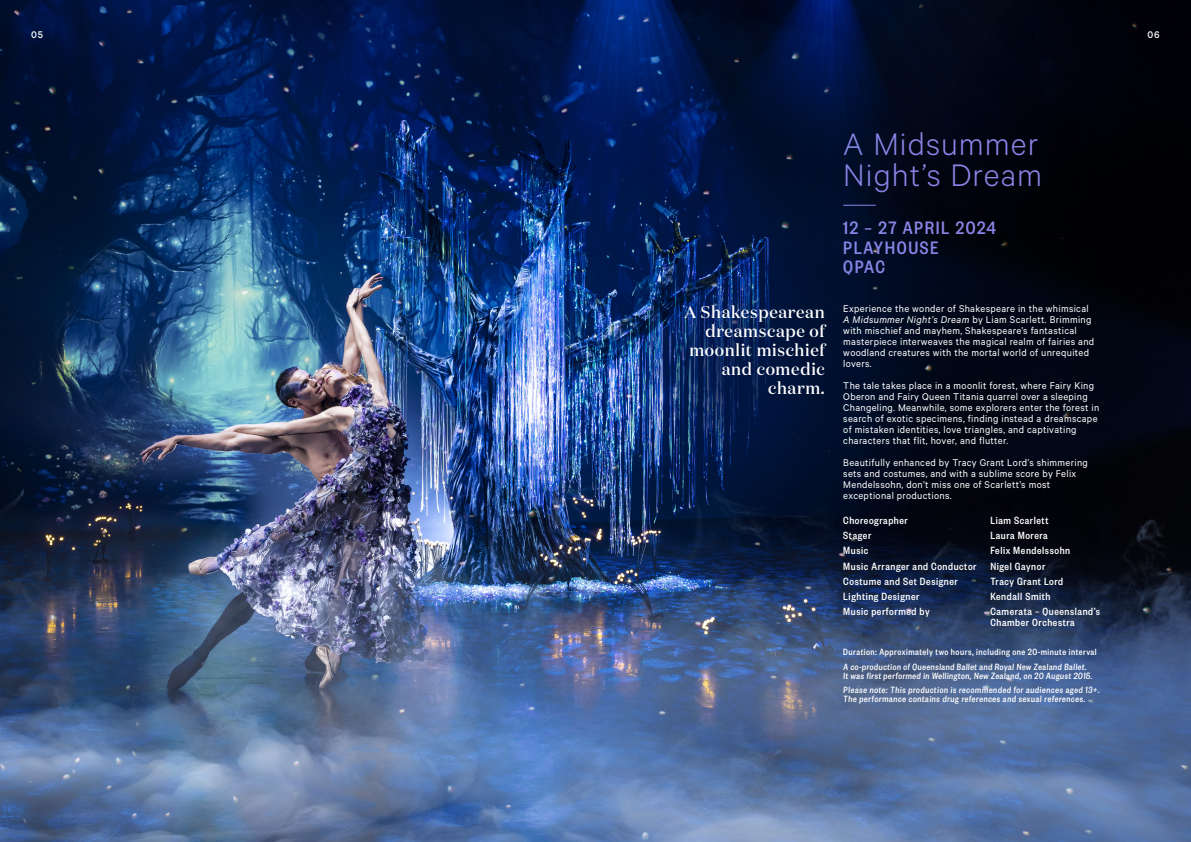
<style>
.page{position:relative;width:1191px;height:842px;background:#fff}
.page>*{position:absolute;margin:0;border:0;box-sizing:border-box;transform-origin:0 0}
.t1{font:300 35px/31px "Calibre";letter-spacing:.03em;color:#8b85e8}
.t2{font:500 19.8px/19.8px "Founders Grotesk Cond";letter-spacing:.08em;color:#8b85e8}
.t3{font:500 17px/19px "Domaine Display";letter-spacing:.04em;color:#fff;text-align:right}
.t4{font:500 11.5px/15.2px "Founders Grotesk Cond";letter-spacing:.05em;color:#fff}
.t5{font:11px/11px "Calibre";letter-spacing:.03em;color:#fff}
.t6{font:500 10.9px "Calibre";color:#fff}
.t7{font:500 10px/14.7px "Founders Grotesk Cond";letter-spacing:.05em;color:#fff}
.s1{font-style:italic}
</style>
<div class="page">
<img style="left:0;top:0;width:1191px;height:842px">
<hr style="left:843px;top:205px;width:32px;height:1px;background:#8b85e8">
<p class="t6" style="left:31px;top:29px;width:13px">05</p>
<p class="t6" style="left:1147px;top:29px;width:14px">06</p>
<h3 class="t3" style="left:684px;top:302px;width:142px">A Shakespearean dreamscape of moonlit mischief and comedic charm.</h3>
<h1 class="t1" style="left:843px;top:127px;width:200px">A Midsummer<br>Night’s Dream</h1>
<h2 class="t2" style="left:843px;top:217px;width:154px">12 – 27 APRIL 2024<br>PLAYHOUSE<br>QPAC</h2>
<p class="t5" style="left:843px;top:302px;width:252px">Experience the wonder of Shakespeare in the whimsical <span class="s1">A Midsummer Night’s Dream</span> by Liam Scarlett. Brimming with mischief and mayhem, Shakespeare’s fantastical masterpiece interweaves the magical realm of fairies and woodland creatures with the mortal world of unrequited lovers.</p>
<p class="t5" style="left:843px;top:379px;width:257px">The tale takes place in a moonlit forest, where Fairy King Oberon and Fairy Queen Titania quarrel over a sleeping Changeling. Meanwhile, some explorers enter the forest in search of exotic specimens, finding instead a dreamscape of mistaken identities, love triangles, and captivating characters that flit, hover, and flutter.</p>
<p class="t5" style="left:843px;top:456px;width:246px">Beautifully enhanced by Tracy Grant Lord’s shimmering sets and costumes, and with a sublime score by Felix Mendelssohn, don’t miss one of Scarlett’s most exceptional productions.</p>
<p class="t4" style="left:843px;top:512px;width:66px">Choreographer</p>
<p class="t4" style="left:990px;top:512px;width:60px">Liam Scarlett</p>
<p class="t4" style="left:843px;top:527px;width:30px">Stager</p>
<p class="t4" style="left:990px;top:527px;width:59px">Laura Morera</p>
<p class="t4" style="left:843px;top:543px;width:27px">Music</p>
<p class="t4" style="left:843px;top:543px;width:228px;text-indent:147px">Felix Mendelssohn<br>Music Arranger and Conductor Nigel Gaynor<br>Costume and Set Designer</p>
<p class="t4" style="left:990px;top:573px;width:74px">Tracy Grant Lord</p>
<p class="t4" style="left:843px;top:588px;width:78px">Lighting Designer</p>
<p class="t4" style="left:990px;top:588px;width:62px">Kendall Smith</p>
<p class="t4" style="left:843px;top:603px;width:88px">Music performed by</p>
<p class="t4" style="left:990px;top:606px;width:111px;line-height:11px">Camerata – Queensland’s<br>Chamber Orchestra</p>
<p class="t7" style="left:843px;top:644px;width:255px">Duration: Approximately two hours, including one 20-minute interval<br>A co-production of Queensland Ballet and Royal New Zealand Ballet.</p>
<p class="t7" style="left:843px;top:667px;width:258px">It was first performed in Wellington, New Zealand, on 20 August 2015.<br>Please note: This production is recommended for audiences aged 13+.</p>
<p class="t7" style="left:843px;top:691px;width:244px">The performance contains drug references and sexual references.</p>
</div>
